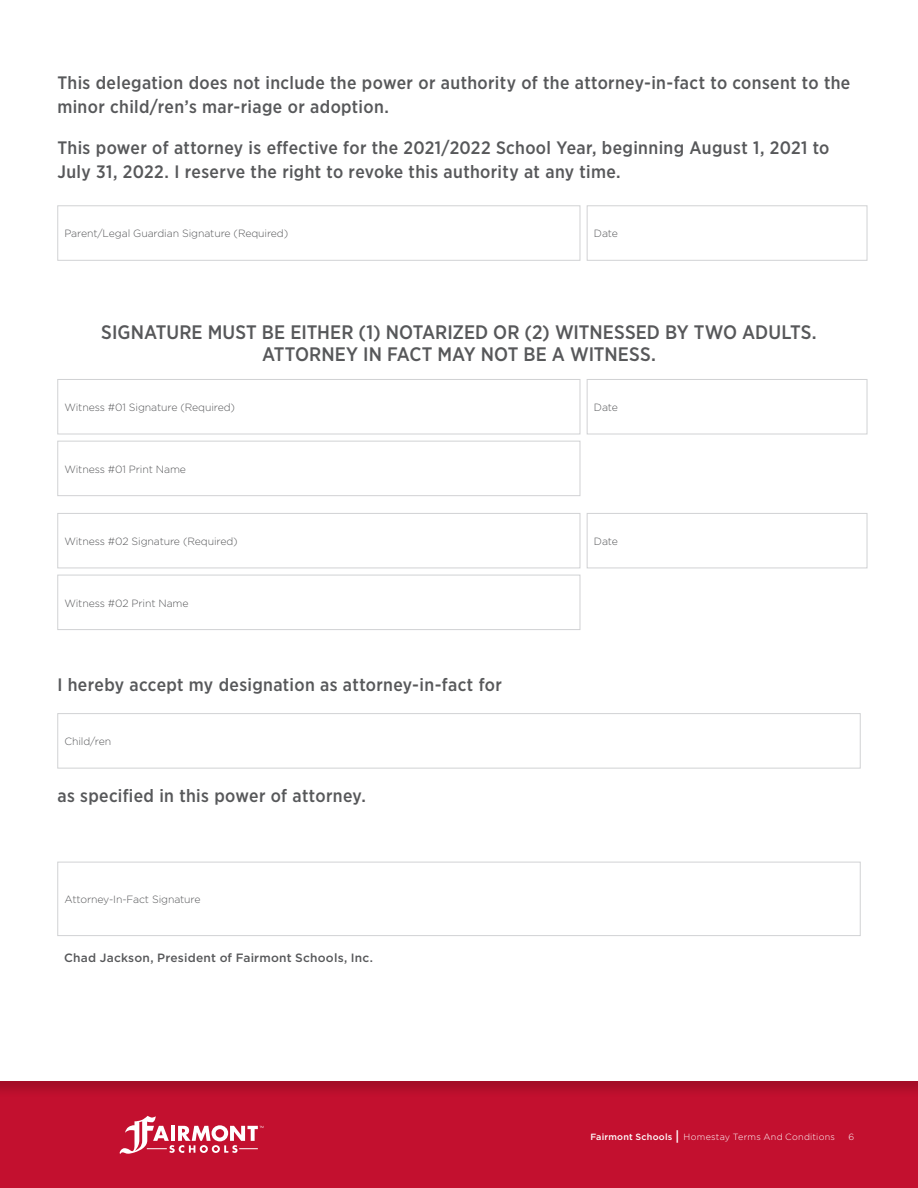
<style>
.page{position:relative;width:918px;height:1188px;background:#fff}
.page>*{position:absolute;margin:0;border:0;box-sizing:border-box;transform-origin:0 0}
.Subhead{font:500 19.5px/22.5px "Gotham Narrow";color:#57585a;text-align:center}
.Subhead-2{font:500 18px/24px "Gotham Narrow";letter-spacing:.02em;color:#57585a}
.Body_Copy{font:500 12px "Gotham";letter-spacing:.015em;color:#57585a}
.Row_Copy{font:300 10.5px "Gotham";letter-spacing:-.01em;color:#57585a}
.t1{font:300 9px "Gotham";letter-spacing:.025em;color:#fff}
.s1{font-weight:500}
.s2{font-weight:500;font-size:13.5px}
</style>
<div class="page">
<div style="left:0;top:1079px;width:918px;height:109px;background:#231f20;opacity:.2"></div>
<svg style="left:120px;top:1116px;width:143px;height:38px"></svg>
<div style="left:57px;top:205px;width:523px;height:56px;border:1px solid #d1d2d4"></div>
<div style="left:57px;top:713px;width:804px;height:56px;border:1px solid #d1d2d4"></div>
<div style="left:57px;top:862px;width:804px;height:74px;border:1px solid #d1d2d4"></div>
<div style="left:57px;top:379px;width:523px;height:55px;border:1px solid #d1d2d4"></div>
<div style="left:57px;top:513px;width:523px;height:55px;border:1px solid #d1d2d4"></div>
<div style="left:57px;top:441px;width:523px;height:55px;border:1px solid #d1d2d4"></div>
<div style="left:57px;top:575px;width:523px;height:55px;border:1px solid #d1d2d4"></div>
<div style="left:587px;top:205px;width:280px;height:56px;border:1px solid #d1d2d4"></div>
<div style="left:587px;top:379px;width:280px;height:55px;border:1px solid #d1d2d4"></div>
<div style="left:587px;top:513px;width:280px;height:55px;border:1px solid #d1d2d4"></div>
<p class="Subhead-2" style="left:57px;top:70px;width:795px">This delegation does not include the power or authority of the attorney-in-fact to consent to the minor child/ren’s mar-riage or adoption.</p>
<p class="Subhead-2" style="left:57px;top:135px;width:774px">This power of attorney is effective for the 2021/2022 School Year, beginning August 1, 2021 to<br>July 31, 2022. I reserve the right to revoke this authority at any time.</p>
<p class="Row_Copy" style="left:65px;top:227px;width:225px">Parent/Legal Guardian Signature (Required)</p>
<p class="Row_Copy" style="left:594px;top:227px;width:26px">Date</p>
<p class="Subhead" style="left:101px;top:320px;width:717px">SIGNATURE MUST BE EITHER (1) NOTARIZED OR (2) WITNESSED BY TWO ADULTS.<br>ATTORNEY IN FACT MAY NOT BE A WITNESS.</p>
<p class="Row_Copy" style="left:65px;top:401px;width:172px">Witness #01 Signature (Required)</p>
<p class="Row_Copy" style="left:65px;top:462px;width:123px">Witness #01 Print Name</p>
<p class="Row_Copy" style="left:65px;top:535px;width:175px">Witness #02 Signature (Required)</p>
<p class="Row_Copy" style="left:65px;top:596px;width:126px">Witness #02 Print Name</p>
<p class="Subhead-2" style="left:57px;top:672px;width:446px">I hereby accept my designation as attorney-in-fact for</p>
<p class="Row_Copy" style="left:65px;top:735px;width:48px">Child/ren</p>
<p class="Subhead-2" style="left:57px;top:783px;width:310px">as specified in this power of attorney.</p>
<p class="Row_Copy" style="left:65px;top:893px;width:138px">Attorney-In-Fact Signature</p>
<p class="Body_Copy" style="left:64px;top:950px;width:310px">Chad Jackson, President of Fairmont Schools, Inc.</p>
<p class="Row_Copy" style="left:594px;top:401px;width:26px">Date</p>
<p class="Row_Copy" style="left:594px;top:535px;width:26px">Date</p>
<p class="t1" style="left:590px;top:1131px;width:246px"><span class="s1">Fairmont Schools</span> <span class="s2">|</span> Homestay Terms And Conditions</p>
<p class="t1" style="left:848px;top:1131px;width:7px">6</p>
</div>
